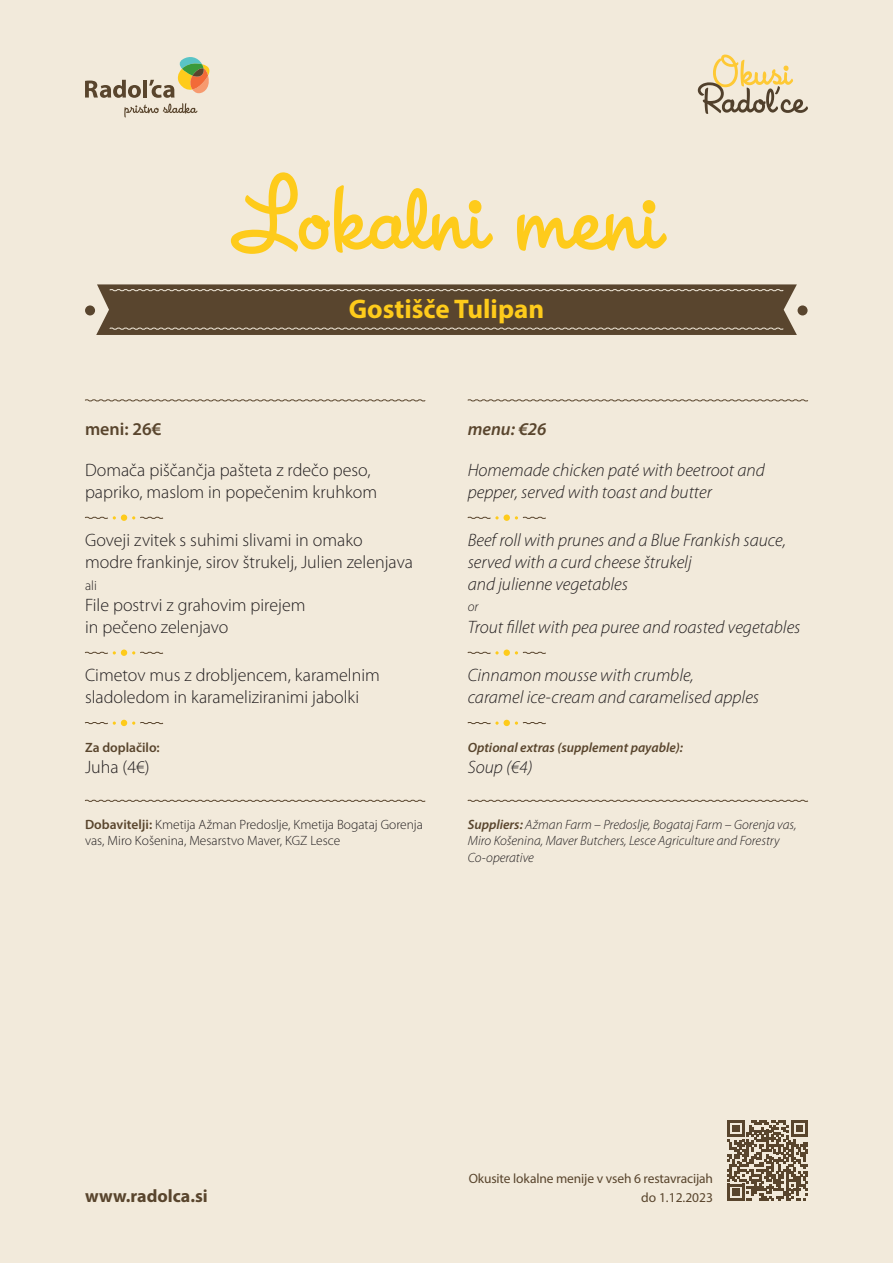
<style>
.page{position:relative;width:893px;height:1263px;background:#f2eadb}
.page>*{position:absolute;margin:0;border:0;box-sizing:border-box;transform-origin:0 0}
.t1{font:95.85px "House A Rama League Night";color:#fecb1b}
.t2{font:700 27px "Myriad Pro";color:#fecb1b}
.t3{font:italic 300 18px/21.6px "Myriad Pro";color:#231f20}
.t4{font:300 18px/21.6px "Myriad Pro";color:#231f20}
.t5{font:700 18px "Myriad Pro";color:#59452d}
.t6{font:600 18px "Myriad Pro";color:#59452d}
.t7{font:italic 600 18px "Myriad Pro";color:#59452d}
.t8{font:italic 300 13.5px/16.2px "Myriad Pro";color:#231f20}
.t9{font:300 13.5px/16.2px "Myriad Pro";color:#231f20}
.t10{font:13.5px/18.8px "Myriad Pro";letter-spacing:-.01em;color:#59452d;text-align:right}
.t11{font:italic 600 13.5px "Myriad Pro";color:#59452d}
.t12{font:600 13.5px "Myriad Pro";color:#59452d}
.s1{font-weight:600;color:#59452d}
</style>
<div class="page">
<svg style="left:698px;top:55px;width:110px;height:59px"></svg>
<svg style="left:85px;top:57px;width:125px;height:61px"></svg>
<svg style="left:85px;top:516px;width:31px;height:3px"></svg>
<div style="left:121px;top:514px;width:6px;height:7px;background:#fecb1b;border-radius:50%"></div>
<svg style="left:132px;top:516px;width:32px;height:3px"></svg>
<svg style="left:85px;top:651px;width:31px;height:3px"></svg>
<div style="left:121px;top:649px;width:6px;height:7px;background:#fecb1b;border-radius:50%"></div>
<svg style="left:132px;top:651px;width:32px;height:3px"></svg>
<svg style="left:85px;top:720px;width:79px;height:6px"></svg>
<svg style="left:467px;top:516px;width:32px;height:3px"></svg>
<div style="left:504px;top:514px;width:6px;height:7px;background:#fecb1b;border-radius:50%"></div>
<svg style="left:515px;top:516px;width:31px;height:3px"></svg>
<svg style="left:467px;top:651px;width:32px;height:3px"></svg>
<div style="left:504px;top:649px;width:6px;height:7px;background:#fecb1b;border-radius:50%"></div>
<svg style="left:515px;top:651px;width:31px;height:3px"></svg>
<svg style="left:467px;top:720px;width:79px;height:6px"></svg>
<svg style="left:84px;top:799px;width:342px;height:3px"></svg>
<svg style="left:85px;top:399px;width:341px;height:3px"></svg>
<svg style="left:467px;top:799px;width:341px;height:3px"></svg>
<svg style="left:467px;top:399px;width:342px;height:3px"></svg>
<div style="left:85px;top:305px;width:10px;height:10px;background:#59452e;border-radius:50%"></div>
<div style="left:797px;top:305px;width:11px;height:10px;background:#59452e;border-radius:50%"></div>
<svg style="left:96px;top:284px;width:701px;height:51px;background:#63503a"></svg>
<svg style="left:727px;top:1120px;width:81px;height:81px"></svg>
<h1 class="t1" style="left:231px;top:160px;width:432px">Lokalni meni</h1>
<h2 class="t2" style="left:349px;top:291px;width:197px">Gostišče Tulipan</h2>
<p class="t6" style="left:85px;top:418px;width:78px">meni: 26€</p>
<p class="t7" style="left:468px;top:418px;width:80px">menu: €26</p>
<p class="t3" style="left:468px;top:460px;width:298px">Homemade chicken paté with beetroot and pepper, served with toast and butter</p>
<p class="t3" style="left:468px;top:530px;width:320px">Beef roll with prunes and a Blue Frankish sauce, served with a curd cheese štrukelj<br>and julienne vegetables</p>
<p class="t8" style="left:468px;top:599px;width:12px">or</p>
<p class="t3" style="left:468px;top:616px;width:334px">Trout fillet with pea puree and roasted vegetables</p>
<p class="t3" style="left:468px;top:665px;width:293px">Cinnamon mousse with crumble,<br>caramel ice-cream and caramelised apples</p>
<p class="t11" style="left:468px;top:738px;width:217px">Optional extras (supplement payable):</p>
<p class="t3" style="left:468px;top:757px;width:66px">Soup (€4)</p>
<p class="t4" style="left:85px;top:460px;width:294px">Domača piščančja pašteta z rdečo peso, papriko, maslom in popečenim kruhkom</p>
<p class="t4" style="left:85px;top:530px;width:329px">Goveji zvitek s suhimi slivami in omako modre frankinje, sirov štrukelj, Julien zelenjava</p>
<p class="t9" style="left:85px;top:577px;width:13px">ali</p>
<p class="t4" style="left:85px;top:595px;width:222px">File postrvi z grahovim pirejem in pečeno zelenjavo</p>
<p class="t4" style="left:85px;top:665px;width:296px">Cimetov mus z drobljencem, karamelnim sladoledom in karameliziranimi jabolki</p>
<p class="t12" style="left:85px;top:738px;width:76px">Za doplačilo:</p>
<p class="t4" style="left:85px;top:757px;width:66px">Juha (4€)</p>
<p class="t9" style="left:85px;top:817px;width:339px"><span class="s1">Dobavitelji:</span> Kmetija Ažman Predoslje, Kmetija Bogataj Gorenja vas, Miro Košenina, Mesarstvo Maver, KGZ Lesce</p>
<p class="t8" style="left:468px;top:817px;width:330px"><span class="s1">Suppliers:</span> Ažman Farm – Predoslje, Bogataj Farm – Gorenja vas,<br>Miro Košenina, Maver Butchers, Lesce Agriculture and Forestry<br>Co-operative</p>
<p class="t5" style="left:85px;top:1184px;width:124px">www.radolca.si</p>
<p class="t10" style="left:469px;top:1169px;width:246px">Okusite lokalne menije v vseh 6 restavracijah do 1.12.2023</p>
</div>
